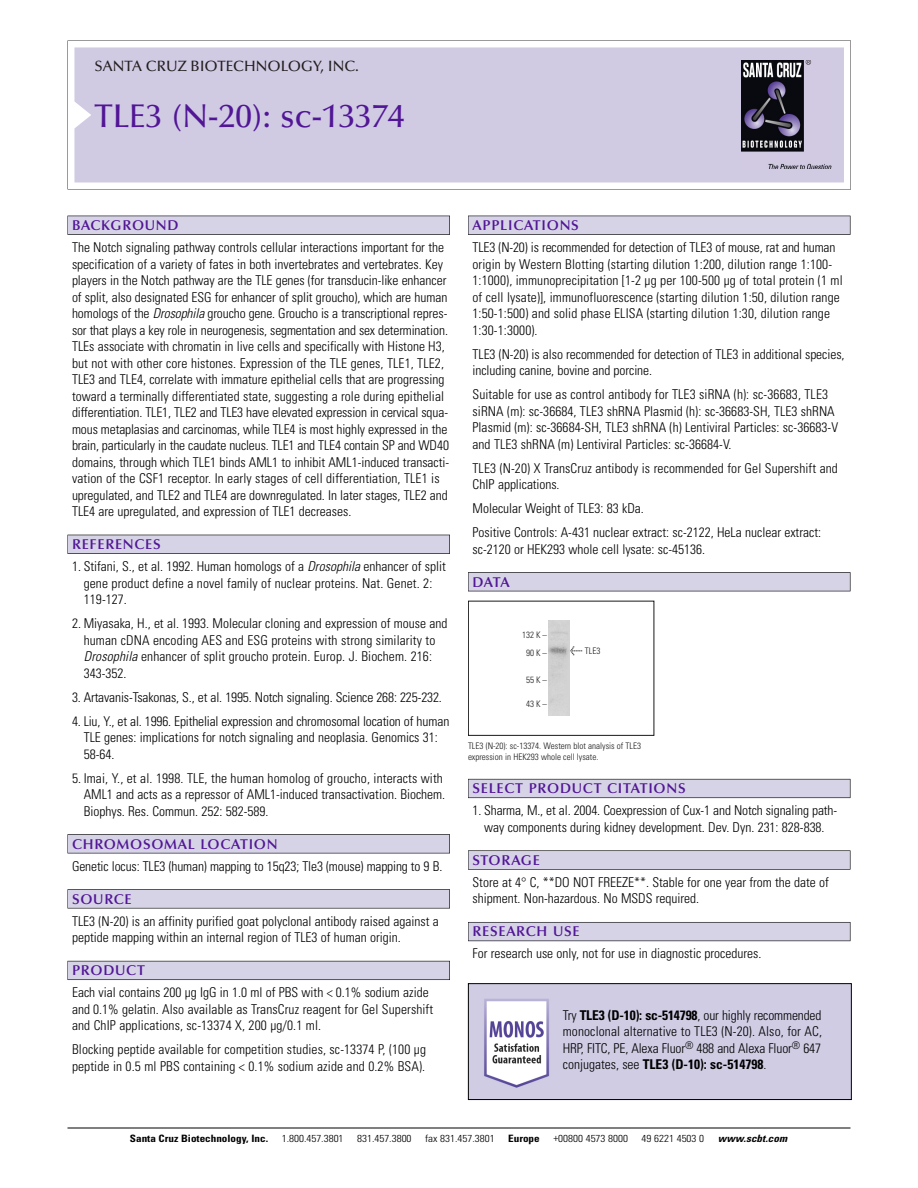
<style>
.page{position:relative;width:918px;height:1188px;background:#fff}
.page>*{position:absolute;margin:0;border:0;box-sizing:border-box;transform-origin:0 0}
.t1{font:500 33px "Optima";color:#511695}
.t2{font:500 15px "Optima";color:#231f20}
.t3{font:600 14.25px "Optima";letter-spacing:.05em;color:#511695}
.t4{font:300 condensed 13.5px/16.5px "Univers";color:#000}
.t5{font:300 condensed 10.2px "Univers";color:#000;scale:1.1 1}
.t6{font:700 condensed 10.2px "Univers";color:#000;scale:1.1 1}
.t7{font:italic 700 condensed 10.2px "Univers";letter-spacing:.005em;color:#000;scale:1.1 1}
.t8{font:9px/10.5px "Univers Condensed Light+RIFTJO";color:#191919}
.s1{font-style:italic}
.s2{font-family:"Meta Plus Book Roman+YQHQJA";font-size:10.5px}
.s3{font-weight:700}
</style>
<div class="page">
<svg style="left:68px;top:40px;width:783px;height:149px"></svg>
<div style="left:74px;top:47px;width:770px;height:135px;background:#d1cae3"></div>
<img style="left:741px;top:60px;width:90px;height:108px">
<div style="left:68px;top:216px;width:382px;height:19px;background:#525155"></div>
<div style="left:68px;top:216px;width:381px;height:18px;background:#d7d3e7"></div>
<div style="left:68px;top:535px;width:382px;height:19px;background:#515055"></div>
<div style="left:68px;top:535px;width:381px;height:18px;background:#d7d3e7"></div>
<div style="left:68px;top:834px;width:382px;height:19px;background:#545357"></div>
<div style="left:68px;top:835px;width:381px;height:18px;background:#d7d3e7"></div>
<div style="left:68px;top:889px;width:382px;height:19px;background:#575759"></div>
<div style="left:68px;top:890px;width:381px;height:18px;background:#d7d3e7"></div>
<div style="left:68px;top:961px;width:382px;height:19px;background:#5b5a62"></div>
<div style="left:68px;top:961px;width:381px;height:18px;background:#d7d3e7"></div>
<div style="left:468px;top:216px;width:382px;height:19px;background:#525155"></div>
<div style="left:468px;top:216px;width:382px;height:18px;background:#d7d3e7"></div>
<div style="left:468px;top:572px;width:382px;height:19px;background:#525155"></div>
<div style="left:468px;top:573px;width:382px;height:18px;background:#d7d3e7"></div>
<div style="left:468px;top:779px;width:382px;height:19px;background:#66646e"></div>
<div style="left:468px;top:779px;width:382px;height:18px;background:#d7d3e7"></div>
<div style="left:468px;top:850px;width:382px;height:20px;background:#666"></div>
<div style="left:468px;top:851px;width:382px;height:18px;background:#d7d3e7"></div>
<div style="left:468px;top:922px;width:382px;height:19px;background:#5b5961"></div>
<div style="left:468px;top:923px;width:382px;height:18px;background:#d7d3e7"></div>
<hr style="left:68px;top:1128px;width:782px;height:1px;background:#000">
<div style="left:468px;top:601px;width:186px;height:135px;border:1px solid #191919"></div>
<img style="left:548px;top:621px;width:21px;height:95px">
<img style="left:470px;top:985px;width:380px;height:113px">
<div style="left:468px;top:983px;width:384px;height:117px;border:1px solid #000"></div>
<p class="t2" style="left:94px;top:61px;width:266px">SANTA CRUZ BIOTECHNOLOGY, INC.</p>
<h1 class="t1" style="left:94px;top:103px;width:312px">TLE3 (N-20): sc-13374</h1>
<p class="t3" style="left:72px;top:219px;width:108px">BACKGROUND</p>
<p class="t4" style="left:72px;top:240px;width:379px">The Notch signaling pathway controls cellular interactions important for the specification of a variety of fates in both invertebrates and vertebrates. Key players in the Notch pathway are the TLE genes (for transducin-like enhancer of split, also designated ESG for enhancer of split groucho), which are human homologs of the <span class="s1">Drosophila</span> groucho gene. Groucho is a transcriptional repres&shy;sor that plays a key role in neurogenesis, segmentation and sex determination.<br>TLEs associate with chromatin in live cells and specifically with Histone H3, but not with other core histones. Expression of the TLE genes, TLE1, TLE2, TLE3 and TLE4, correlate with immature epithelial cells that are progressing toward a terminally differentiated state, suggesting a role during epithelial differentiation. TLE1, TLE2 and TLE3 have elevated expression in cervical squa&shy;mous metaplasias and carcinomas, while TLE4 is most highly expressed in the brain, particularly in the caudate nucleus. TLE1 and TLE4 contain SP and WD40 domains, through which TLE1 binds AML1 to inhibit AML1-induced transacti&shy;vation of the CSF1 receptor. In early stages of cell differentiation, TLE1 is upregulated, and TLE2 and TLE4 are downregulated. In later stages, TLE2 and TLE4 are upregulated, and expression of TLE1 decreases.</p>
<p class="t3" style="left:72px;top:539px;width:90px">REFERENCES</p>
<p class="t4" style="left:84px;top:559px;width:364px;text-indent:-12px">1. Stifani, S., et al. 1992. Human homologs of a <span class="s1">Drosophila</span> enhancer of split gene product define a novel family of nuclear proteins. Nat. Genet. 2:<br>119-127.</p>
<p class="t4" style="left:84px;top:616px;width:365px;text-indent:-12px">2. Miyasaka, H., et al. 1993. Molecular cloning and expression of mouse and human cDNA encoding AES and ESG proteins with strong similarity to <span class="s1">Drosophila</span> enhancer of split groucho protein. Europ. J. Biochem. 216:<br>343-352.</p>
<p class="t4" style="left:72px;top:690px;width:371px">3. Artavanis-Tsakonas, S., et al. 1995. Notch signaling. Science 268: 225-232.</p>
<p class="t4" style="left:84px;top:714px;width:367px;text-indent:-12px">4. Liu, Y., et al. 1996. Epithelial expression and chromosomal location of human<br>TLE genes: implications for notch signaling and neoplasia. Genomics 31:<br>58-64.</p>
<p class="t4" style="left:84px;top:771px;width:363px;text-indent:-12px">5. Imai, Y., et al. 1998. TLE, the human homolog of groucho, interacts with<br>AML1 and acts as a repressor of AML1-induced transactivation. Biochem.<br>Biophys. Res. Commun. 252: 582-589.</p>
<p class="t3" style="left:72px;top:838px;width:207px">CHROMOSOMAL LOCATION</p>
<p class="t4" style="left:72px;top:859px;width:372px">Genetic locus: TLE3 (human) mapping to 15q23; Tle3 (mouse) mapping to 9 B.</p>
<p class="t3" style="left:72px;top:893px;width:61px">SOURCE</p>
<p class="t4" style="left:72px;top:914px;width:368px">TLE3 (N-20) is an affinity purified goat polyclonal antibody raised against a peptide mapping within an internal region of TLE3 of human origin.</p>
<p class="t3" style="left:72px;top:965px;width:74px">PRODUCT</p>
<p class="t4" style="left:72px;top:985px;width:363px">Each vial contains 200 µg IgG in 1.0 ml of PBS with &lt; 0.1% sodium azide and 0.1% gelatin. Also available as TransCruz reagent for Gel Supershift and ChIP applications, sc-13374 X, 200 µg/0.1 ml.</p>
<p class="t4" style="left:72px;top:1042px;width:356px">Blocking peptide available for competition studies, sc-13374 P, (100 µg peptide in 0.5 ml PBS containing &lt; 0.1% sodium azide and 0.2% BSA).</p>
<p class="t3" style="left:473px;top:219px;width:108px">APPLICATIONS</p>
<p class="t4" style="left:473px;top:240px;width:372px">TLE3 (N-20) is recommended for detection of TLE3 of mouse, rat and human origin by Western Blotting (starting dilution 1:200, dilution range 1:100- 1:1000), immunoprecipitation [1-2 µg per 100-500 µg of total protein (1 ml of cell lysate)], immunofluorescence (starting dilution 1:50, dilution range 1:50-1:500) and solid phase ELISA (starting dilution 1:30, dilution range 1:30-1:3000).</p>
<p class="t4" style="left:473px;top:347px;width:373px">TLE3 (N-20) is also recommended for detection of TLE3 in additional species, including canine, bovine and porcine.</p>
<p class="t4" style="left:473px;top:387px;width:367px">Suitable for use as control antibody for TLE3 siRNA (h): sc-36683, TLE3 siRNA (m): sc-36684, TLE3 shRNA Plasmid (h): sc-36683-SH, TLE3 shRNA Plasmid (m): sc-36684-SH, TLE3 shRNA (h) Lentiviral Particles: sc-36683-V and TLE3 shRNA (m) Lentiviral Particles: sc-36684-V.</p>
<p class="t4" style="left:473px;top:461px;width:367px">TLE3 (N-20) X TransCruz antibody is recommended for Gel Supershift and<br>ChIP applications.</p>
<p class="t4" style="left:473px;top:497px;width:350px;line-height:24px">Molecular Weight of TLE3: 83 kDa.<br>Positive Controls: A-431 nuclear extract: sc-2122, HeLa nuclear extract:</p>
<p class="t4" style="left:473px;top:542px;width:234px">sc-2120 or HEK293 whole cell lysate: sc-45136.</p>
<p class="t3" style="left:473px;top:576px;width:39px">DATA</p>
<p class="t8" style="left:522px;top:627px;width:26px;line-height:17.4px;text-align:center">132 K –<br>90K–</p>
<p class="t8" style="left:526px;top:675px;width:22px">55K–</p>
<p class="t8" style="left:526px;top:700px;width:22px">43K–</p>
<p class="t8" style="left:570px;top:646px;width:32px"><span class="s2">&lt;</span> TLE3</p>
<p class="t8" style="left:468px;top:742px;width:175px">TLE3 (N-20): sc-13374. Western blot analysis of TLE3 expression in HEK293 whole cell lysate.</p>
<p class="t3" style="left:473px;top:783px;width:215px">SELECT PRODUCT CITATIONS</p>
<p class="t4" style="left:473px;top:803px;width:366px;text-align:center">1. Sharma, M., et al. 2004. Coexpression of Cux-1 and Notch signaling path&shy;way components during kidney development. Dev. Dyn. 231: 828-838.</p>
<p class="t3" style="left:473px;top:854px;width:69px">STORAGE</p>
<p class="t4" style="left:473px;top:875px;width:358px">Store at 4° C, **DO NOT FREEZE**. Stable for one year from the date of shipment. Non-hazardous. No MSDS required.</p>
<p class="t3" style="left:473px;top:926px;width:109px">RESEARCH USE</p>
<p class="t4" style="left:473px;top:947px;width:290px">For research use only, not for use in diagnostic procedures.</p>
<p class="t4" style="left:563px;top:1008px;width:261px;text-align:justify">Try <span class="s3">TLE3 (D-10): sc-514798</span>, our highly recommended monoclonal alternative to TLE3 (N-20). Also, for AC, HRP, FITC, PE, Alexa Fluor<sup>®</sup> 488 and Alexa Fluor<sup>®</sup> 647 conjugates, see <span class="s3">TLE3 (D-10): sc-514798</span>.</p>
<p class="t6" style="left:130px;top:1135px;width:127px">Santa Cruz Biotechnology, Inc.</p>
<p class="t5" style="left:282px;top:1135px;width:58px">1.800.457.3801</p>
<p class="t5" style="left:357px;top:1135px;width:51px">831.457.3800</p>
<p class="t5" style="left:425px;top:1135px;width:65px">fax 831.457.3801</p>
<p class="t6" style="left:508px;top:1135px;width:30px">Europe</p>
<p class="t5" style="left:553px;top:1135px;width:69px">+00800 4573 8000</p>
<p class="t5" style="left:642px;top:1135px;width:58px">49 6221 4503 0</p>
<p class="t7" style="left:718px;top:1135px;width:64px">www.scbt.com</p>
</div>
